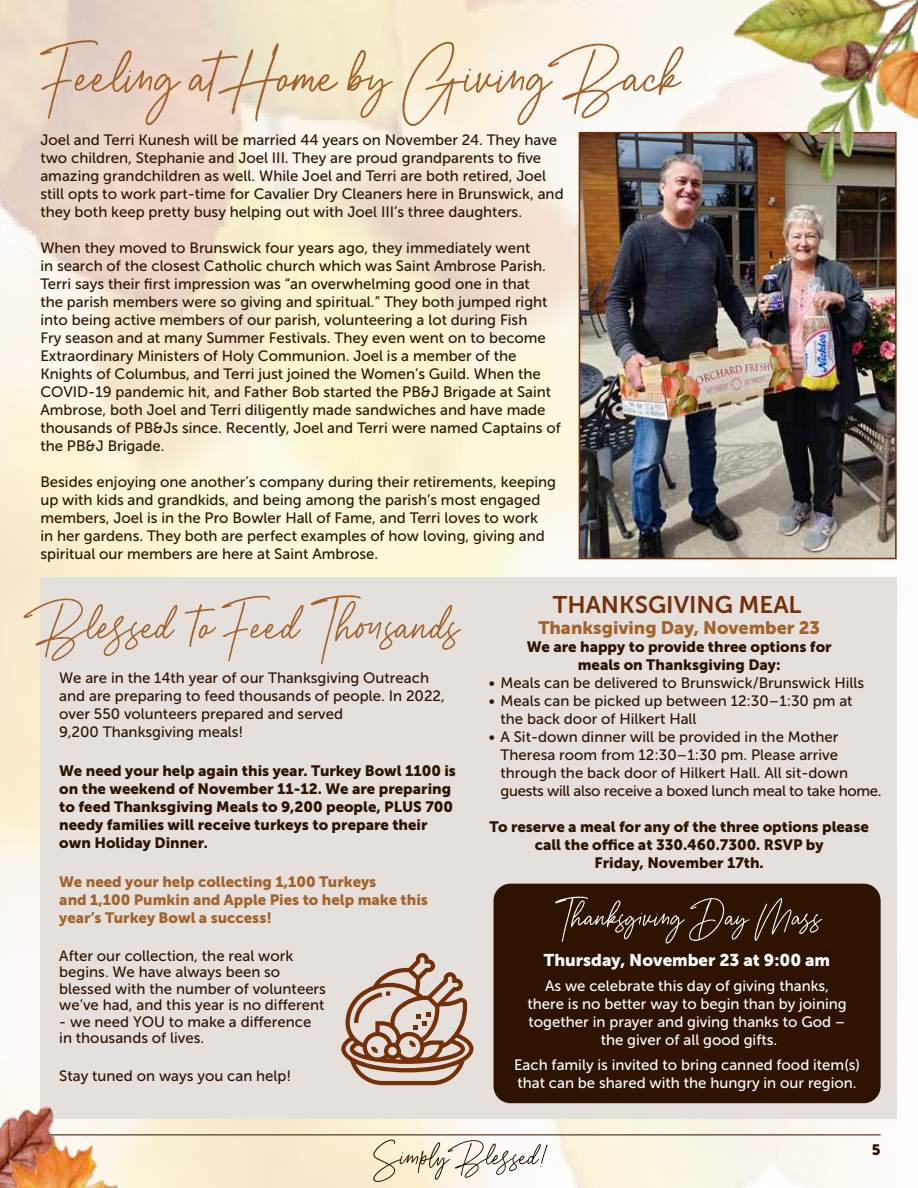
<style>
.page{position:relative;width:918px;height:1188px;background:#fff}
.page>*{position:absolute;margin:0;border:0;box-sizing:border-box;transform-origin:0 0}
.t1{font:108px "Aurelly Signature";color:#a3632b}
.t2{font:90px "Aurelly Signature";color:#a3632b}
.t3{font:59.25px "Aurelly Signature";color:#fff}
.t4{font:54.45px "Aurelly Signature";color:#2d1300}
.t5{font:24px "Museo Sans 700";color:#753008}
.t6{font:18px "Museo Sans 900";color:#a3632b}
.t7{font:16.95px "Museo Sans 900";color:#fff}
.t8{font:15px/18px "Museo Sans 500";color:#2d1300}
.t9{font:15px/18px "Museo Sans 900";color:#2d1300;text-align:center}
.t10{font:15px/18px "Museo Sans 500";color:#fff;text-align:center}
.t11{font:15px/18px "Museo Sans 900";color:#a3632b}
</style>
<div class="page">
<img style="left:0;top:0;width:897px;height:1188px">
<hr style="left:40px;top:1135px;width:841px;height:1px;background:#2d1300">
<div style="left:40px;top:577px;width:857px;height:542px;background:#e6e0dc"></div>
<div style="left:494px;top:884px;width:387px;height:219px;background:#2d1300;border-radius:17px"></div>
<svg style="left:341px;top:953px;width:133px;height:132px"></svg>
<img style="left:582px;top:135px;width:312px;height:421px">
<div style="left:579px;top:132px;width:318px;height:427px;border:2px solid #753008"></div>
<img style="left:722px;top:0;width:196px;height:201px">
<img style="left:0;top:1022px;width:138px;height:166px">
<img style="left:0;top:1099px;width:129px;height:89px">
<h1 class="t1" style="left:40px;top:29px;width:641px">Feeling at Home by Giving Back</h1>
<p class="t8" style="left:40px;top:131px;width:525px">Joel and Terri Kunesh will be married 44 years on November 24. They have two children, Stephanie and Joel III. They are proud grandparents to five amazing grandchildren as well. While Joel and Terri are both retired, Joel still opts to work part-time for Cavalier Dry Cleaners here in Brunswick, and they both keep pretty busy helping out with Joel III’s three daughters.</p>
<p class="t8" style="left:40px;top:239px;width:522px">When they moved to Brunswick four years ago, they immediately went<br>in search of the closest Catholic church which was Saint Ambrose Parish.<br>Terri says their first impression was “an overwhelming good one in that<br>the parish members were so giving and spiritual.” They both jumped right into being active members of our parish, volunteering a lot during Fish<br>Fry season and at many Summer Festivals. They even went on to become Extraordinary Ministers of Holy Communion. Joel is a member of the Knights of Columbus, and Terri just joined the Women’s Guild. When the COVID-19 pandemic hit, and Father Bob started the PB&amp;J Brigade at Saint Ambrose, both Joel and Terri diligently made sandwiches and have made thousands of PB&amp;Js since. Recently, Joel and Terri were named Captains of the PB&amp;J Brigade.</p>
<p class="t8" style="left:40px;top:473px;width:517px">Besides enjoying one another’s company during their retirements, keeping up with kids and grandkids, and being among the parish’s most engaged members, Joel is in the Pro Bowler Hall of Fame, and Terri loves to work<br>in her gardens. They both are perfect examples of how loving, giving and spiritual our members are here at Saint Ambrose.</p>
<h2 class="t2" style="left:35px;top:586px;width:425px">Blessed to Feed Thousands</h2>
<p class="t8" style="left:59px;top:669px;width:387px">We are in the 14th year of our Thanksgiving Outreach and are preparing to feed thousands of people. In 2022, over 550 volunteers prepared and served<br>9,200 Thanksgiving meals!</p>
<p class="t9" style="left:59px;top:762px;width:398px;text-align:left">We need your help again this year. Turkey Bowl 1100 is on the weekend of November 11-12. We are preparing to feed Thanksgiving Meals to 9,200 people, PLUS 700 needy families will receive turkeys to prepare their own Holiday Dinner.</p>
<p class="t11" style="left:59px;top:873px;width:370px">We need your help collecting 1,100 Turkeys<br>and 1,100 Pumkin and Apple Pies to help make this year’s Turkey Bowl a success!</p>
<p class="t8" style="left:59px;top:947px;width:268px;line-height:16.5px">After our collection, the real work begins. We have always been so blessed with the number of volunteers we’ve had, and this year is no different</p>
<p class="t8" style="left:59px;top:1013px;width:254px;line-height:16.5px">- we need YOU to make a difference in thousands of lives.</p>
<p class="t8" style="left:59px;top:1067px;width:234px">Stay tuned on ways you can help!</p>
<h3 class="t5" style="left:553px;top:592px;width:250px">THANKSGIVING MEAL</h3>
<p class="t6" style="left:538px;top:618px;width:283px">Thanksgiving Day, November 23</p>
<p class="t9" style="left:527px;top:638px;width:306px">We are happy to provide three options for meals on Thanksgiving Day:</p>
<p class="t8" style="left:489px;top:674px;width:377px">• Meals can be delivered to Brunswick/Brunswick Hills</p>
<p class="t8" style="left:501px;top:692px;width:354px;text-indent:-12px">• Meals can be picked up between 12:30–1:30 pm at the back door of Hilkert Hall</p>
<p class="t8" style="left:501px;top:728px;width:383px;text-indent:-12px">• A Sit-down dinner will be provided in the Mother Theresa room from 12:30–1:30 pm. Please arrive through the back door of Hilkert Hall. All sit-down guests will also receive a boxed lunch meal to take home.</p>
<p class="t9" style="left:490px;top:818px;width:381px">To reserve a meal for any of the three options please call the office at 330.460.7300. RSVP by<br>Friday, November 17th.</p>
<h3 class="t3" style="left:560px;top:891px;width:263px">Thanksgiving Day Mass</h3>
<p class="t7" style="left:544px;top:951px;width:288px">Thursday, November 23 at 9:00 am</p>
<p class="t10" style="left:527px;top:977px;width:321px">As we celebrate this day of giving thanks, there is no better way to begin than by joining together in prayer and giving thanks to God – the giver of all good gifts.</p>
<p class="t10" style="left:514px;top:1056px;width:348px;text-align:left">Each family is invited to bring canned food item(s) that can be shared with the hungry in our region.</p>
<h3 class="t4" style="left:373px;top:1133px;width:173px">Simply Blessed!</h3>
<p class="t9" style="left:872px;top:1141px;width:10px">5</p>
</div>
